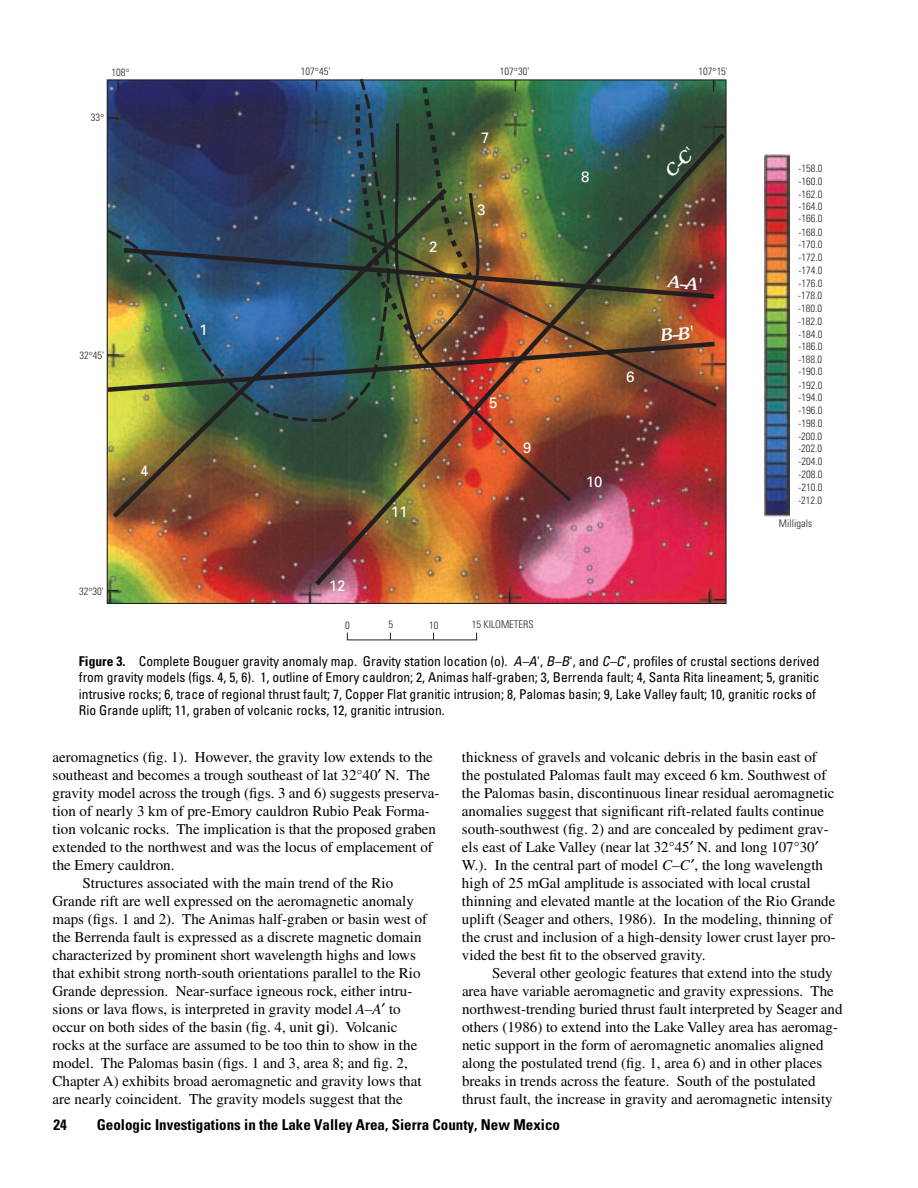
<style>
.page{position:relative;width:918px;height:1188px;background:#fff}
.page>*{position:absolute;margin:0;border:0;box-sizing:border-box;transform-origin:0 0}
.t1{font:italic 500 16.5px "Souvenir";color:#fff}
.t2{font:15px/18px "Times";color:#000}
.t3{font:700 condensed 15px "Univers";color:#000}
.t4{font:15px "Univers";color:#fff}
.t5{font:condensed 13.5px/16.5px "Univers";color:#000;text-align:justify}
.t6{font:300 condensed 10.5px/12.8px "Univers";color:#231f20;text-align:justify}
.s1{font-weight:700}
.s2{font-style:italic}
.s3{font-family:"Univers"}
</style>
<div class="page">
<img style="left:764px;top:154px;width:25px;height:363px">
<img style="left:118px;top:81px;width:607px;height:521px">
<svg style="left:106px;top:78px;width:284px;height:50px;background:#303967"></svg>
<svg style="left:353px;top:83px;width:126px;height:45px;background:#2c5b54"></svg>
<img style="left:106px;top:128px;width:619px;height:462px">
<img style="left:109px;top:184px;width:343px;height:339px">
<svg style="left:109px;top:354px;width:10px;height:2px"></svg>
<svg style="left:714px;top:126px;width:11px;height:2px"></svg>
<svg style="left:714px;top:363px;width:11px;height:2px"></svg>
<svg style="left:709px;top:592px;width:16px;height:10px"></svg>
<svg style="left:109px;top:590px;width:9px;height:12px"></svg>
<svg style="left:106px;top:114px;width:13px;height:5px"></svg>
<p class="t6" style="left:111px;top:67px;width:15px">108</p>
<p class="t6" style="left:301px;top:66px;width:31px">107 45'</p>
<p class="t6" style="left:500px;top:66px;width:31px">107 30'</p>
<p class="t6" style="left:698px;top:66px;width:31px">107 15'</p>
<p class="t6" style="left:91px;top:112px;width:11px">33</p>
<p class="t6" style="left:79px;top:349px;width:26px">32 45'</p>
<p class="t4" style="left:140px;top:465px;width:10px">4</p>
<p class="t4" style="left:199px;top:324px;width:10px">1</p>
<p class="t4" style="left:429px;top:241px;width:10px">2</p>
<p class="t4" style="left:481px;top:132px;width:10px">7</p>
<p class="t4" style="left:477px;top:204px;width:10px">3</p>
<p class="t4" style="left:391px;top:506px;width:18px">11</p>
<p class="t4" style="left:489px;top:397px;width:10px">5</p>
<p class="t4" style="left:523px;top:442px;width:10px">9</p>
<p class="t4" style="left:581px;top:171px;width:10px">8</p>
<p class="t1" style="left:664px;top:170px;width:35px;rotate:-46deg">C–C'</p>
<p class="t4" style="left:626px;top:371px;width:10px">6</p>
<p class="t1" style="left:669px;top:275px;width:35px;rotate:6deg">A–A'</p>
<p class="t1" style="left:660px;top:329px;width:35px;rotate:-5deg">B–B'</p>
<p class="t4" style="left:586px;top:476px;width:18px">10</p>
<p class="t6" style="left:79px;top:586px;width:26px">32 30'</p>
<p class="t4" style="left:329px;top:580px;width:18px">12</p>
<p class="t6" style="left:798px;top:163px;width:25px">-158.0 -160.0 -162.0 -164.0 -166.0</p>
<p class="t6" style="left:798px;top:227px;width:26px">-168.0 -170.0 -172.0 -174.0 -176.0 -178.0 -180.0 -182.0 -184.0 -186.0</p>
<p class="t6" style="left:798px;top:354px;width:25px;line-height:12.1px">-188.0 -190.0</p>
<p class="t6" style="left:798px;top:380px;width:26px">-192.0 -194.0 -196.0 -198.0 -200.0</p>
<p class="t6" style="left:798px;top:443px;width:26px">-202.0 -204.0</p>
<p class="t6" style="left:799px;top:469px;width:25px">-208.0</p>
<p class="t6" style="left:799px;top:482px;width:25px">-210.0</p>
<p class="t6" style="left:798px;top:495px;width:25px">-212.0</p>
<p class="t6" style="left:779px;top:518px;width:35px">Milligals</p>
<p class="t6" style="left:345px;top:620px;width:6px">0</p>
<p class="t6" style="left:388px;top:619px;width:6px">5</p>
<p class="t6" style="left:429px;top:620px;width:11px">10</p>
<p class="t6" style="left:472px;top:619px;width:63px">15 KILOMETERS</p>
<p class="t5" style="left:79px;top:654px;width:742px"><span class="s1">Figure 3.</span> Complete Bouguer gravity anomaly map. Gravity station location (o). <span class="s2">A–A</span>', <span class="s2">B–B</span>', and <span class="s2">C–C</span>', profiles of crustal sections derived from gravity models (figs. 4, 5, 6). 1, outline of Emory cauldron; 2, Animas half-graben; 3, Berrenda fault; 4, Santa Rita lineament; 5, granitic intrusive rocks; 6, trace of regional thrust fault; 7, Copper Flat granitic intrusion; 8, Palomas basin; 9, Lake Valley fault; 10, granitic rocks of</p>
<p class="t5" style="left:79px;top:704px;width:367px">Rio Grande uplift; 11, graben of volcanic rocks, 12, granitic intrusion.</p>
<p class="t2" style="left:53px;top:749px;width:389px">aeromagnetics (fig. 1). However, the gravity low extends to the southeast and becomes a trough southeast of lat 32°40 N. The gravity model across the trough (figs. 3 and 6) suggests preserva&shy;tion of nearly 3 km of pre-Emory cauldron Rubio Peak Forma&shy;tion volcanic rocks. The implication is that the proposed graben extended to the northwest and was the locus of emplacement of the Emery cauldron.</p>
<p class="t2" style="left:53px;top:875px;width:376px;text-indent:30px">Structures associated with the main trend of the Rio Grande rift are well expressed on the aeromagnetic anomaly maps (figs. 1 and 2). The Animas half-graben or basin west of the Berrenda fault is expressed as a discrete magnetic domain characterized by prominent short wavelength highs and lows that exhibit strong north-south orientations parallel to the Rio Grande depression. Near-surface igneous rock, either intru&shy;sions or lava flows, is interpreted in gravity model <span class="s2">A–A</span> to occur on both sides of the basin (fig. 4, unit <span class="s3">gi</span>). Volcanic rocks at the surface are assumed to be too thin to show in the model. The Palomas basin (figs. 1 and 3, area 8; and fig. 2, Chapter A) exhibits broad aeromagnetic and gravity lows that are nearly coincident. The gravity models suggest that the</p>
<p class="t2" style="left:462px;top:749px;width:375px">thickness of gravels and volcanic debris in the basin east of the postulated Palomas fault may exceed 6 km. Southwest of the Palomas basin, discontinuous linear residual aeromagnetic anomalies suggest that significant rift-related faults continue south-southwest (fig. 2) and are concealed by pediment grav&shy;els east of Lake Valley (near lat 32°45 N. and long 107°30<br>W.). In the central part of model <span class="s2">C–C</span> , the long wavelength high of 25 mGal amplitude is associated with local crustal thinning and elevated mantle at the location of the Rio Grande uplift (Seager and others, 1986). In the modeling, thinning of the crust and inclusion of a high-density lower crust layer pro&shy;vided the best fit to the observed gravity.</p>
<p class="t2" style="left:462px;top:965px;width:382px;text-indent:30px">Several other geologic features that extend into the study area have variable aeromagnetic and gravity expressions. The northwest-trending buried thrust fault interpreted by Seager and others (1986) to extend into the Lake Valley area has aeromag&shy;netic support in the form of aeromagnetic anomalies aligned along the postulated trend (fig. 1, area 6) and in other places breaks in trends across the feature. South of the postulated thrust fault, the increase in gravity and aeromagnetic intensity</p>
<h4 class="t3" style="left:53px;top:1119px;width:15px">24</h4>
<h4 class="t3" style="left:97px;top:1119px;width:465px">Geologic Investigations in the Lake Valley Area, Sierra County, New Mexico</h4>
</div>
